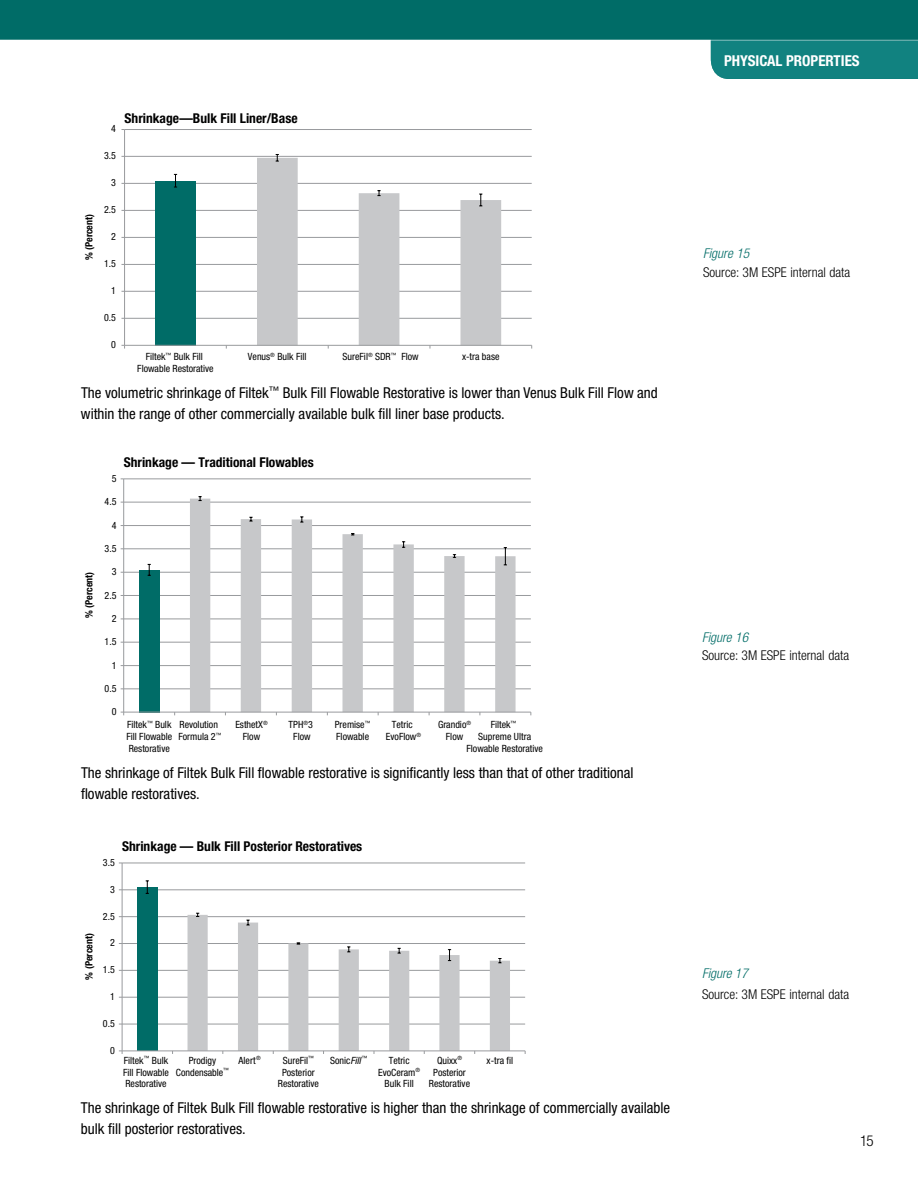
<style>
.page{position:relative;width:918px;height:1188px;background:#fff}
.page>*{position:absolute;margin:0;border:0;box-sizing:border-box;transform-origin:0 0}
.t1{font:condensed 15px/21px "Helvetica Neue";color:#000}
.t2{font:700 condensed 15px "Helvetica Neue";color:#fff}
.t3{font:300 condensed 15px "Helvetica Neue";color:#000}
.t4{font:700 condensed 13.5px "Helvetica Neue";color:#000}
.t5{font:300 condensed 13.5px "Helvetica Neue";color:#000}
.t6{font:italic 300 condensed 13.5px "Helvetica Neue";color:#006c67}
.t7{font:condensed 10.05px/12px "Helvetica Neue";color:#000;text-align:center}
.t8{font:700 condensed 10.05px "Helvetica Neue";color:#000}
.t9{font:condensed 5.85px "Helvetica Neue";color:#000}
.s1{font-style:italic}
</style>
<div class="page">
<svg style="left:0;top:0;width:918px;height:62px;fill:#006c67"></svg>
<div style="left:711px;top:41px;width:207px;height:38px;background:#118280"></div>
<hr style="left:0;top:40px;width:918px;height:1px;background:#fff">
<hr style="left:125px;top:318px;width:407px;height:1px;background:#989a9d">
<hr style="left:125px;top:291px;width:407px;height:1px;background:#989a9d">
<hr style="left:125px;top:264px;width:407px;height:1px;background:#989a9d">
<hr style="left:125px;top:237px;width:407px;height:1px;background:#989a9d">
<hr style="left:125px;top:210px;width:407px;height:1px;background:#989a9d">
<hr style="left:125px;top:183px;width:407px;height:1px;background:#989a9d">
<hr style="left:125px;top:156px;width:407px;height:1px;background:#989a9d">
<hr style="left:125px;top:129px;width:407px;height:1px;background:#989a9d">
<div style="left:155px;top:181px;width:41px;height:165px;background:#006c67"></div>
<svg style="left:257px;top:158px;width:244px;height:187px"></svg>
<svg style="left:174px;top:174px;width:3px;height:14px"></svg>
<svg style="left:276px;top:154px;width:3px;height:8px"></svg>
<svg style="left:377px;top:190px;width:4px;height:6px"></svg>
<svg style="left:479px;top:194px;width:3px;height:13px"></svg>
<hr style="left:124px;top:130px;width:1px;height:215px;background:#989a9d">
<hr style="left:125px;top:345px;width:407px;height:1px;background:#989a9d">
<hr style="left:122px;top:1024px;width:403px;height:1px;background:#989a9d">
<hr style="left:122px;top:997px;width:403px;height:1px;background:#989a9d">
<hr style="left:122px;top:970px;width:403px;height:1px;background:#989a9d">
<hr style="left:122px;top:943px;width:403px;height:1px;background:#989a9d">
<hr style="left:122px;top:916px;width:403px;height:1px;background:#989a9d">
<hr style="left:122px;top:890px;width:403px;height:1px;background:#989a9d">
<hr style="left:122px;top:863px;width:403px;height:1px;background:#989a9d">
<div style="left:137px;top:887px;width:21px;height:164px;background:#006c67"></div>
<svg style="left:188px;top:915px;width:322px;height:136px"></svg>
<svg style="left:146px;top:881px;width:3px;height:13px"></svg>
<svg style="left:246px;top:920px;width:4px;height:6px"></svg>
<svg style="left:347px;top:947px;width:3px;height:6px"></svg>
<svg style="left:398px;top:948px;width:3px;height:6px"></svg>
<svg style="left:448px;top:949px;width:3px;height:12px"></svg>
<svg style="left:498px;top:958px;width:4px;height:6px"></svg>
<hr style="left:122px;top:863px;width:1px;height:188px;background:#989a9d">
<hr style="left:122px;top:1051px;width:403px;height:1px;background:#989a9d">
<hr style="left:124px;top:689px;width:407px;height:1px;background:#989a9d">
<hr style="left:124px;top:665px;width:407px;height:1px;background:#989a9d">
<hr style="left:124px;top:642px;width:407px;height:1px;background:#989a9d">
<hr style="left:124px;top:619px;width:407px;height:1px;background:#989a9d">
<hr style="left:124px;top:595px;width:407px;height:1px;background:#989a9d">
<hr style="left:124px;top:572px;width:407px;height:1px;background:#989a9d">
<hr style="left:124px;top:549px;width:407px;height:1px;background:#989a9d">
<hr style="left:124px;top:525px;width:407px;height:1px;background:#989a9d">
<hr style="left:124px;top:502px;width:407px;height:1px;background:#989a9d">
<hr style="left:124px;top:479px;width:407px;height:1px;background:#989a9d">
<div style="left:139px;top:570px;width:21px;height:142px;background:#006c67"></div>
<svg style="left:190px;top:499px;width:326px;height:213px"></svg>
<svg style="left:148px;top:564px;width:3px;height:12px"></svg>
<svg style="left:198px;top:496px;width:4px;height:5px"></svg>
<svg style="left:249px;top:517px;width:4px;height:5px"></svg>
<svg style="left:300px;top:517px;width:3px;height:6px"></svg>
<svg style="left:402px;top:542px;width:3px;height:6px"></svg>
<svg style="left:453px;top:554px;width:3px;height:4px"></svg>
<svg style="left:504px;top:547px;width:3px;height:19px"></svg>
<hr style="left:123px;top:479px;width:1px;height:233px;background:#989a9d">
<hr style="left:124px;top:712px;width:407px;height:1px;background:#989a9d">
<p class="t8" style="left:83px;top:260px;width:48px;rotate:-90deg">% (Percent)</p>
<p class="t7" style="left:111px;top:123px;width:6px">4</p>
<p class="t7" style="left:104px;top:150px;width:13px">3.5</p>
<p class="t7" style="left:111px;top:177px;width:6px">3</p>
<p class="t7" style="left:104px;top:204px;width:13px">2.5</p>
<p class="t7" style="left:111px;top:231px;width:6px">2</p>
<p class="t7" style="left:104px;top:258px;width:13px">1.5</p>
<p class="t7" style="left:111px;top:285px;width:6px">1</p>
<p class="t7" style="left:104px;top:312px;width:13px">0.5</p>
<p class="t7" style="left:111px;top:339px;width:6px">0</p>
<h2 class="t4" style="left:125px;top:110px;width:175px">Shrinkage—Bulk Fill Liner/Base</h2>
<p class="t7" style="left:137px;top:350px;width:78px">Filtek<sup>™</sup> Bulk Fill<br>Flowable Restorative</p>
<p class="t7" style="left:248px;top:350px;width:60px">Venus<sup>®</sup> Bulk Fill</p>
<p class="t7" style="left:343px;top:350px;width:78px">SureFil<sup>®</sup> SDR<sup>™</sup> Flow</p>
<p class="t7" style="left:462px;top:350px;width:39px">x-tra base</p>
<h1 class="t1" style="left:81px;top:383px;width:578px">The volumetric shrinkage of Filtek<sup>™</sup> Bulk Fill Flowable Restorative is lower than Venus Bulk Fill Flow and within the range of other commercially available bulk fill liner base products.</h1>
<h2 class="t4" style="left:124px;top:454px;width:192px">Shrinkage — Traditional Flowables</h2>
<p class="t7" style="left:112px;top:472px;width:6px">5</p>
<p class="t7" style="left:105px;top:496px;width:13px">4.5</p>
<p class="t7" style="left:112px;top:519px;width:6px">4</p>
<p class="t8" style="left:83px;top:618px;width:48px;rotate:-90deg">% (Percent)</p>
<p class="t7" style="left:105px;top:542px;width:13px">3.5</p>
<p class="t7" style="left:112px;top:566px;width:6px">3</p>
<p class="t7" style="left:105px;top:589px;width:13px">2.5</p>
<p class="t7" style="left:112px;top:612px;width:6px">2</p>
<p class="t7" style="left:105px;top:636px;width:13px">1.5</p>
<p class="t7" style="left:112px;top:659px;width:6px">1</p>
<p class="t7" style="left:105px;top:682px;width:13px">0.5</p>
<p class="t7" style="left:112px;top:706px;width:6px">0</p>
<p class="t7" style="left:126px;top:719px;width:47px;text-align:justify">Filtek<sup>™</sup> Bulk Fill Flowable Restorative</p>
<p class="t7" style="left:178px;top:719px;width:45px;text-align:left">Revolution<br>Formula 2<sup>™</sup></p>
<p class="t7" style="left:235px;top:719px;width:34px">EsthetX<sup>®<br></sup>Flow</p>
<p class="t7" style="left:289px;top:719px;width:26px">TPH<sup>®</sup>3<br>Flow</p>
<p class="t7" style="left:335px;top:719px;width:37px;text-align:left">Premise<sup>™<br></sup>Flowable</p>
<p class="t7" style="left:386px;top:719px;width:37px">Tetric<br>EvoFlow<sup>®</sup></p>
<p class="t7" style="left:438px;top:719px;width:35px">Grandio<sup>®<br></sup>Flow</p>
<p class="t7" style="left:467px;top:719px;width:78px">Filtek<sup>™<br></sup>Supreme Ultra<br>Flowable Restorative</p>
<h1 class="t1" style="left:81px;top:762px;width:554px">The shrinkage of Filtek Bulk Fill flowable restorative is significantly less than that of other traditional flowable restoratives.</h1>
<h2 class="t4" style="left:122px;top:838px;width:242px">Shrinkage — Bulk Fill Posterior Restoratives</h2>
<p class="t7" style="left:103px;top:856px;width:13px">3.5</p>
<p class="t7" style="left:110px;top:883px;width:6px">3</p>
<p class="t8" style="left:83px;top:980px;width:48px;rotate:-90deg">% (Percent)</p>
<p class="t7" style="left:103px;top:910px;width:13px">2.5</p>
<p class="t7" style="left:110px;top:937px;width:6px">2</p>
<p class="t7" style="left:103px;top:964px;width:13px">1.5</p>
<p class="t7" style="left:110px;top:991px;width:6px">1</p>
<p class="t7" style="left:103px;top:1017px;width:13px">0.5</p>
<p class="t7" style="left:110px;top:1044px;width:6px">0</p>
<p class="t7" style="left:123px;top:1054px;width:47px;text-align:justify">Filtek<sup>™</sup> Bulk Fill Flowable Restorative</p>
<p class="t7" style="left:176px;top:1054px;width:55px">Prodigy<br>Condensable<sup>™</sup></p>
<p class="t7" style="left:278px;top:1054px;width:43px">SureFil<sup>™<br></sup>Posterior<br>Restorative</p>
<p class="t7" style="left:330px;top:1054px;width:39px">Sonic<span class="s1">Fill</span><sup>™</sup></p>
<p class="t7" style="left:378px;top:1054px;width:43px">Tetric<br>EvoCeram<sup>®<br></sup>Bulk Fill</p>
<p class="t7" style="left:429px;top:1054px;width:43px">Quixx<sup>®<br></sup>Posterior<br>Restorative</p>
<p class="t9" style="left:256px;top:1055px;width:6px">®</p>
<p class="t7" style="left:239px;top:1054px;width:18px">Alert</p>
<p class="t7" style="left:487px;top:1054px;width:28px">x-tra fil</p>
<h1 class="t1" style="left:81px;top:1097px;width:591px">The shrinkage of Filtek Bulk Fill flowable restorative is higher than the shrinkage of commercially available bulk fill posterior restoratives.</h1>
<h1 class="t2" style="left:724px;top:52px;width:137px">PHYSICAL PROPERTIES</h1>
<h2 class="t6" style="left:703px;top:246px;width:48px">Figure 15</h2>
<h2 class="t5" style="left:703px;top:264px;width:149px">Source: 3M ESPE internal data</h2>
<h2 class="t6" style="left:702px;top:629px;width:48px">Figure 16</h2>
<h2 class="t5" style="left:702px;top:648px;width:149px">Source: 3M ESPE internal data</h2>
<h2 class="t6" style="left:702px;top:965px;width:47px">Figure 17</h2>
<h2 class="t5" style="left:702px;top:987px;width:149px">Source: 3M ESPE internal data</h2>
<h1 class="t3" style="left:860px;top:1132px;width:15px">15</h1>
</div>
